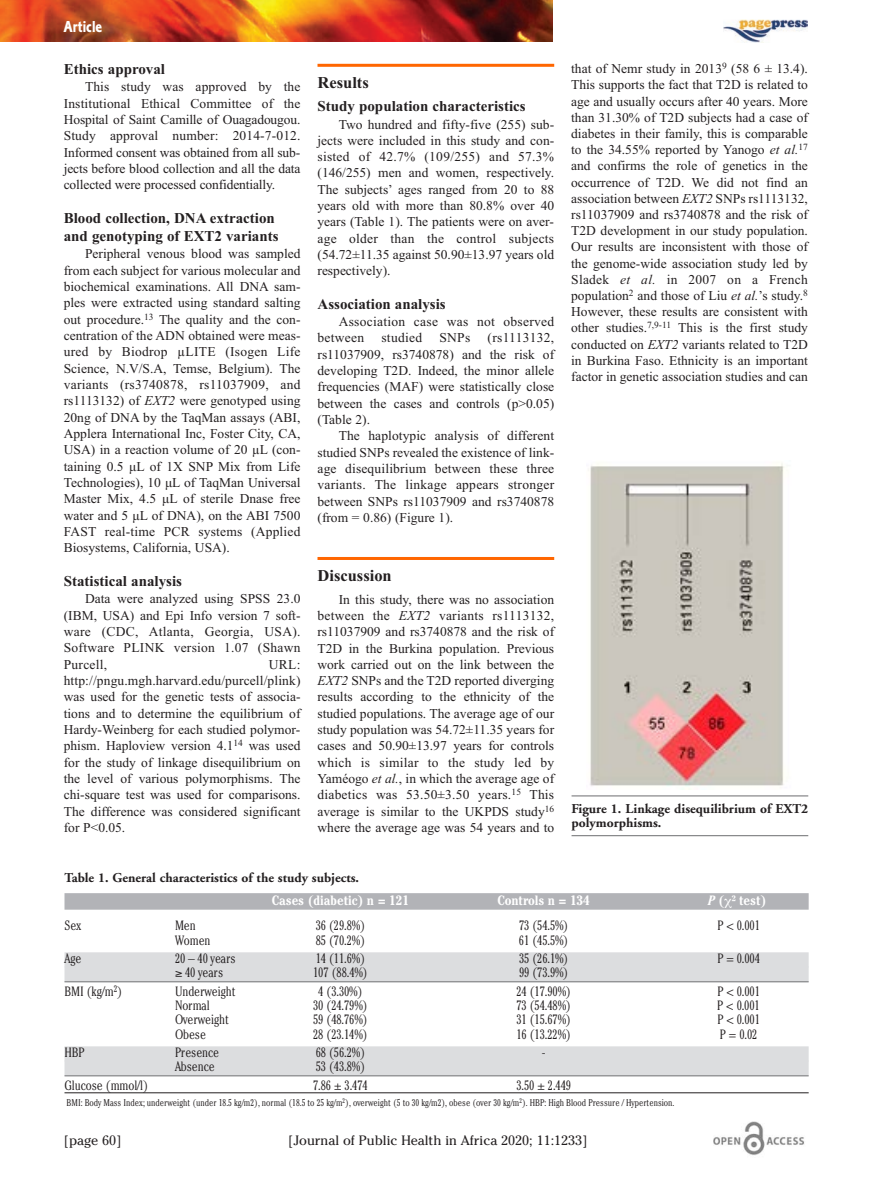
<style>
.page{position:relative;width:893px;height:1191px;background:#fff}
.page>*{position:absolute;margin:0;border:0;box-sizing:border-box;transform-origin:0 0}
.t1{font:700 16.5px "Times New Roman";color:#231f20}
.t2{font:16.5px "Corinthian Bold Condensed Plain";color:#fff}
.t3{font:700 15px/18.1px "Times New Roman";color:#231f20}
.t4{font:13.5px/16.4px "Times New Roman";color:#231f20;text-align:justify}
.t5{font:300 condensed 13.5px "Cheltenham";letter-spacing:-.01em;color:#231f20}
.t6{font:700 13.5px/13.5px "Adobe Garamond";color:#231f20}
.t7{font:13.5px "Cheltenham";color:#231f20}
.t8{font:13.5px/16.4px "Times New Roman";letter-spacing:.02em;color:#231f20}
.t9{font:700 condensed 13.5px "Cheltenham";letter-spacing:-.01em;color:#fff}
.t10{font:300 condensed 9.75px "Cheltenham";color:#231f20}
.s1{font-style:italic}
</style>
<div class="page">
<hr style="left:317px;top:64px;width:237px;height:3px;background:#f60">
<hr style="left:317px;top:557px;width:237px;height:3px;background:#f60">
<img style="left:723px;top:19px;width:84px;height:24px">
<img style="left:0;top:0;width:553px;height:42px">
<img style="left:713px;top:1121px;width:91px;height:34px">
<div style="left:64px;top:893px;width:745px;height:16px;background:#b2b3b7"></div>
<div style="left:64px;top:952px;width:745px;height:15px;background:#dcdddf"></div>
<div style="left:64px;top:966px;width:745px;height:15px;background:#dcdddf"></div>
<hr style="left:64px;top:981px;width:745px;height:1px;background:#6c6d70">
<div style="left:64px;top:1046px;width:745px;height:15px;background:#dcdddf"></div>
<div style="left:64px;top:1060px;width:745px;height:15px;background:#dcdddf"></div>
<hr style="left:64px;top:1075px;width:745px;height:1px;background:#6c6d70">
<hr style="left:64px;top:1092px;width:745px;height:1px;background:#231f20">
<hr style="left:572px;top:795px;width:236px;height:1px;background:#6c6d70">
<hr style="left:572px;top:835px;width:236px;height:1px;background:#6c6d70">
<img style="left:588px;top:463px;width:197px;height:323px">
<p class="t2" style="left:63px;top:21px;width:40px">Article</p>
<p class="t3" style="left:64px;top:60px;width:103px">Ethics approval</p>
<p class="t4" style="left:64px;top:78px;width:238px;text-indent:21px">This study was approved by the Institutional Ethical Committee of the Hospital of Saint Camille of Ouagadougou.<br>Study approval number: 2014-7-012.<br>Informed consent was obtained from all sub&shy;jects before blood collection and all the data collected were processed confidentially.</p>
<p class="t3" style="left:64px;top:209px;width:216px">Blood collection, DNA extraction and genotyping of EXT2 variants</p>
<p class="t4" style="left:64px;top:245px;width:238px;text-indent:21px">Peripheral venous blood was sampled from each subject for various molecular and biochemical examinations. All DNA sam&shy;ples were extracted using standard salting out procedure.<sup>13</sup> The quality and the con&shy;centration of the ADN obtained were meas&shy;ured by Biodrop µLITE (Isogen Life Science, N.V/S.A, Temse, Belgium). The variants (rs3740878, rs11037909, and rs1113132) of <span class="s1">EXT2</span> were genotyped using 20ng of DNA by the TaqMan assays (ABI, Applera International Inc, Foster City, CA, USA) in a reaction volume of 20 µL (con&shy;taining 0.5 μL of 1X SNP Mix from Life Technologies), 10 μL of TaqMan Universal Master Mix, 4.5 μL of sterile Dnase free water and 5 μL of DNA), on the ABI 7500<br>FAST real-time PCR systems (Applied Biosystems, California, USA).</p>
<p class="t3" style="left:64px;top:571px;width:120px">Statistical analysis</p>
<p class="t4" style="left:64px;top:590px;width:238px;text-indent:21px">Data were analyzed using SPSS 23.0 (IBM, USA) and Epi Info version 7 soft&shy;ware (CDC, Atlanta, Georgia, USA).<br>Software PLINK version 1.07 (Shawn Purcell,</p>
<p class="t4" style="left:64px;top:656px;width:238px;text-indent:205px">URL: http://pngu.mgh.harvard.edu/purcell/plink) was used for the genetic tests of associa&shy;tions and to determine the equilibrium of Hardy-Weinberg for each studied polymor&shy;phism. Haploview version 4.1<sup>14</sup> was used for the study of linkage disequilibrium on the level of various polymorphisms. The chi-square test was used for comparisons.<br>The difference was considered significant for P&lt;0.05.</p>
<p class="t1" style="left:317px;top:73px;width:53px">Results</p>
<p class="t3" style="left:317px;top:97px;width:210px">Study population characteristics</p>
<p class="t4" style="left:317px;top:116px;width:238px;text-indent:21px">Two hundred and fifty-five (255) sub&shy;jects were included in this study and con&shy;sisted of 42.7% (109/255) and 57.3% (146/255) men and women, respectively.<br>The subjects’ ages ranged from 20 to 88 years old with more than 80.8% over 40 years (Table 1). The patients were on aver&shy;age older than the control subjects (54.72±11.35 against 50.90±13.97 years old respectively).</p>
<p class="t3" style="left:317px;top:294px;width:130px">Association analysis</p>
<p class="t8" style="left:317px;top:313px;width:238px;text-indent:21px">Association case was not observed between</p>
<p class="t4" style="left:317px;top:330px;width:238px;text-indent:170px">(rs1113132, rs11037909, rs3740878) and the risk of developing T2D. Indeed, the minor allele frequencies (MAF) were statistically close between the cases and controls (p&gt;0.05) (Table 2).</p>
<p class="t4" style="left:317px;top:427px;width:238px;text-indent:21px">The haplotypic analysis of different studied SNPs revealed the existence of link&shy;age disequilibrium between these three variants. The linkage appears stronger between SNPs rs11037909 and rs3740878 (from = 0.86) (Figure 1).</p>
<p class="t8" style="left:381px;top:330px;width:42px">studied</p>
<p class="t4" style="left:439px;top:330px;width:32px">SNPs</p>
<p class="t1" style="left:317px;top:566px;width:76px">Discussion</p>
<p class="t4" style="left:317px;top:591px;width:238px;text-indent:21px">In this study, there was no association between the <span class="s1">EXT2</span> variants rs1113132, rs11037909 and rs3740878 and the risk of T2D in the Burkina population. Previous work carried out on the link between the <span class="s1">EXT2</span> SNPs and the T2D reported diverging results according to the ethnicity of the studied populations. The average age of our study population was 54.72±11.35 years for cases and 50.90±13.97 years for controls which is similar to the study led by Yaméogo <span class="s1">et al.</span>, in which the average age of diabetics was 53.50±3.50 years.<sup>15</sup> This average is similar to the UKPDS study<sup>16 </sup>where the average age was 54 years and to</p>
<p class="t4" style="left:571px;top:60px;width:238px">that of Nemr study in 2013<sup>9</sup> (58 6 ± 13.4).<br>This supports the fact that T2D is related to age and usually occurs after 40 years. More than 31.30% of T2D subjects had a case of diabetes in their family, this is comparable to the 34.55% reported by Yanogo <span class="s1">et al.</span><sup>17 </sup>and confirms the role of genetics in the occurrence of T2D. We did not find an association between <span class="s1">EXT2</span> SNPs rs1113132, rs11037909 and rs3740878 and the risk of T2D development in our study population.<br>Our results are inconsistent with those of the genome-wide association study led by Sladek <span class="s1">et al.</span> in 2007 on a French population<sup>2</sup> and those of Liu <span class="s1">et al.</span>’s study.<sup>8<br></sup>However, these results are consistent with other studies.<sup>7,9-11</sup> This is the first study conducted on <span class="s1">EXT2</span> variants related to T2D in Burkina Faso. Ethnicity is an important factor in genetic association studies and can</p>
<p class="t6" style="left:572px;top:803px;width:238px">Figure 1. Linkage disequilibrium of EXT2 polymorphisms.</p>
<p class="t6" style="left:64px;top:872px;width:296px">Table 1. General characteristics of the study subjects.</p>
<p class="t9" style="left:272px;top:896px;width:139px">Cases (diabetic) n = 121</p>
<p class="t9" style="left:498px;top:896px;width:94px">Controls n = 134</p>
<p class="t9" style="left:708px;top:896px;width:60px"><span class="s1">P</span> ( ² test)</p>
<p class="t5" style="left:65px;top:921px;width:19px">Sex</p>
<p class="t5" style="left:175px;top:921px;width:22px">Men</p>
<p class="t5" style="left:316px;top:921px;width:51px">36 (29.8%)</p>
<p class="t5" style="left:519px;top:921px;width:51px">73 (54.5%)</p>
<p class="t5" style="left:717px;top:921px;width:44px">P &lt; 0.001</p>
<p class="t5" style="left:175px;top:935px;width:37px">Women</p>
<p class="t5" style="left:316px;top:935px;width:51px">85 (70.2%)</p>
<p class="t5" style="left:519px;top:935px;width:51px">61 (45.5%)</p>
<p class="t5" style="left:64px;top:953px;width:19px">Age</p>
<p class="t5" style="left:175px;top:953px;width:62px">20 – 40 years</p>
<p class="t5" style="left:316px;top:953px;width:51px">14 (11.6%)</p>
<p class="t5" style="left:519px;top:953px;width:51px">35 (26.1%)</p>
<p class="t5" style="left:717px;top:953px;width:44px">P = 0.004</p>
<p class="t5" style="left:175px;top:968px;width:50px">≥ 40 years</p>
<p class="t5" style="left:313px;top:968px;width:56px">107 (88.4%)</p>
<p class="t5" style="left:519px;top:968px;width:51px">99 (73.9%)</p>
<p class="t5" style="left:64px;top:986px;width:60px">BMI (kg/m<sup>2</sup>)</p>
<p class="t5" style="left:175px;top:986px;width:62px">Underweight</p>
<p class="t5" style="left:318px;top:986px;width:46px">4 (3.30%)</p>
<p class="t5" style="left:516px;top:986px;width:56px">24 (17.90%)</p>
<p class="t5" style="left:717px;top:986px;width:44px">P &lt; 0.001</p>
<p class="t5" style="left:175px;top:1000px;width:36px">Normal</p>
<p class="t5" style="left:313px;top:1000px;width:56px">30 (24.79%)</p>
<p class="t5" style="left:516px;top:1000px;width:56px">73 (54.48%)</p>
<p class="t5" style="left:717px;top:1000px;width:44px">P &lt; 0.001</p>
<p class="t5" style="left:175px;top:1015px;width:55px">Overweight</p>
<p class="t5" style="left:313px;top:1015px;width:56px">59 (48.76%)</p>
<p class="t5" style="left:516px;top:1015px;width:56px">31 (15.67%)</p>
<p class="t5" style="left:717px;top:1015px;width:44px">P &lt; 0.001</p>
<p class="t5" style="left:175px;top:1029px;width:33px">Obese</p>
<p class="t5" style="left:313px;top:1029px;width:56px">28 (23.14%)</p>
<p class="t5" style="left:516px;top:1029px;width:56px">16 (13.22%)</p>
<p class="t5" style="left:720px;top:1029px;width:39px">P = 0.02</p>
<p class="t5" style="left:64px;top:1047px;width:22px">HBP</p>
<p class="t5" style="left:175px;top:1047px;width:46px">Presence</p>
<p class="t5" style="left:316px;top:1047px;width:51px">68 (56.2%)</p>
<p class="t5" style="left:542px;top:1047px;width:5px">-</p>
<p class="t5" style="left:175px;top:1062px;width:41px">Absence</p>
<p class="t5" style="left:316px;top:1062px;width:51px">53 (43.8%)</p>
<p class="t5" style="left:64px;top:1080px;width:85px">Glucose (mmol/l)</p>
<p class="t5" style="left:313px;top:1080px;width:56px">7.86 ± 3.474</p>
<p class="t5" style="left:516px;top:1080px;width:56px">3.50 ± 2.449</p>
<p class="t10" style="left:67px;top:1099px;width:609px">BMI: Body Mass Index; underweight (under 18.5 kg/m2), normal (18.5 to 25 kg/m<sup>2</sup>), overweight (5 to 30 kg/m2), obese (over 30 kg/m<sup>2</sup>). HBP: High Blood Pressure / Hypertension.</p>
<p class="t7" style="left:64px;top:1132px;width:59px">[page 60]</p>
<p class="t7" style="left:288px;top:1132px;width:301px">[Journal of Public Health in Africa 2020; 11:1233]</p>
</div>
